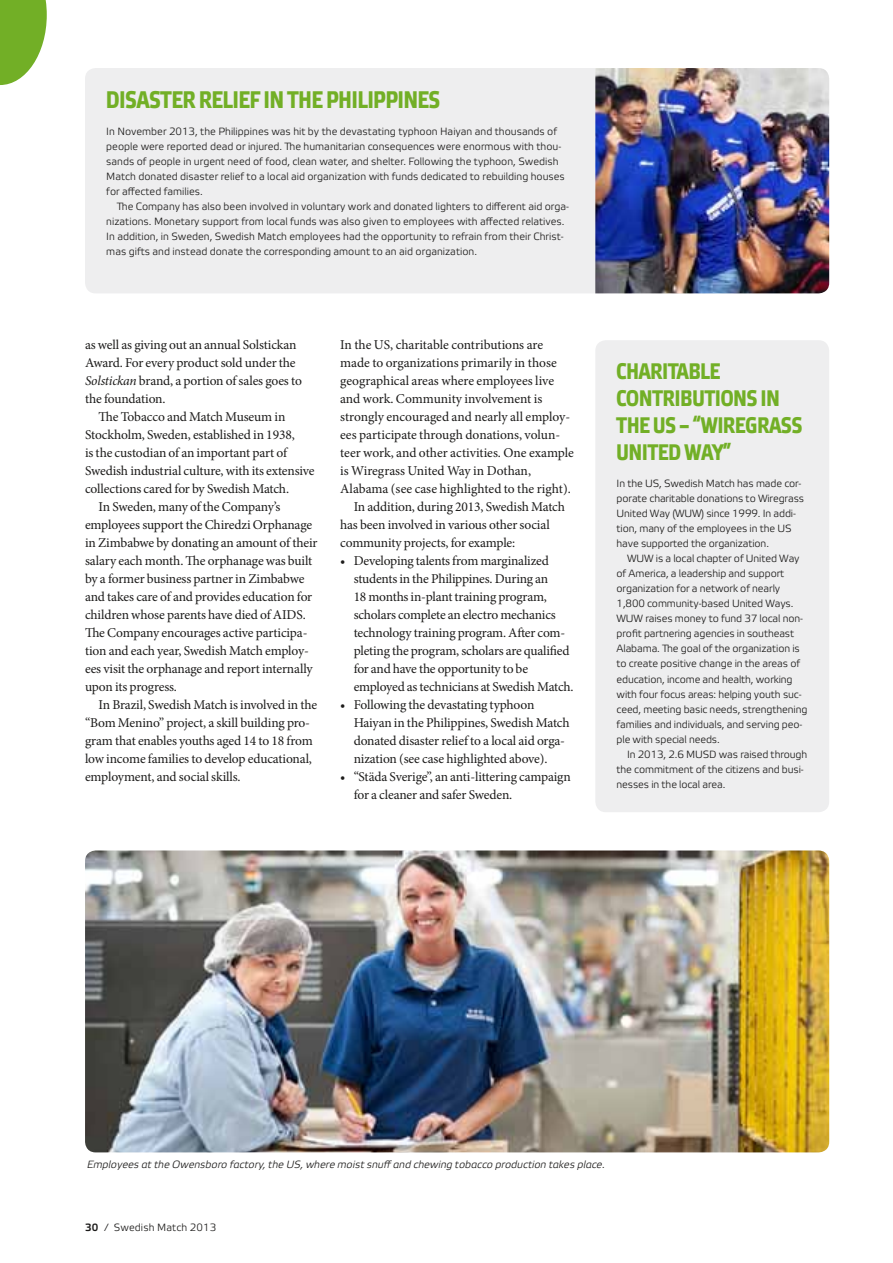
<style>
.page{position:relative;width:893px;height:1263px;background:#fff}
.page>*{position:absolute;margin:0;border:0;box-sizing:border-box;transform-origin:0 0}
.FaktaA_rubrik_1{font:700 24px "Etelka Narrow Text";color:#72af26}
.FaktaA_rubrik_1-2{font:700 22.5px/27px "Etelka Narrow Text";color:#72af26}
.Bröd_indrag{font:13.5px/18px "Minion Pro";letter-spacing:-.015em;color:#1c1b1a}
.Bröd_lista{font:13.5px/18px "Minion Pro";letter-spacing:-.015em;color:#1c1b1a}
.Bröd{font:13.5px/18px "Minion Pro";letter-spacing:-.005em;color:#1c1b1a}
.Fakta_bröd_indrag{font:10.5px/15px "Etelka Light Pro";letter-spacing:-.01em;color:#1c1b1a}
.Fakta_bröd{font:10.5px/15px "Etelka Light Pro";color:#1c1b1a}
.t1{font:italic 10.5px "Etelka Light Pro";color:#1c1b1a}
.Fakta_bröd_indrag-2{font:10.5px "Etelka Light Pro";letter-spacing:.01em;color:#1c1b1a}
.s1{font-style:italic}
.s2{font-weight:700}
</style>
<div class="page">
<img style="left:85px;top:850px;width:744px;height:302px">
<div style="left:595px;top:340px;width:234px;height:472px;background:#eeeeef;border-radius:11px"></div>
<div style="left:85px;top:68px;width:510px;height:225px;background:#eeeeef"></div>
<img style="left:595px;top:68px;width:234px;height:225px">
<svg style="left:0;top:0;width:47px;height:85px"></svg>
<h2 class="FaktaA_rubrik_1" style="left:106px;top:85px;width:335px">DISASTER RELIEF IN THE PHILIPPINES</h2>
<p class="Fakta_bröd" style="left:106px;top:125px;width:460px">In November 2013, the Philippines was hit by the devastating typhoon Haiyan and thousands of people were reported dead or injured. The humanitarian consequences were enormous with thou&shy;sands of people in urgent need of food, clean water, and shelter. Following the typhoon, Swedish Match donated disaster relief to a local aid organization with funds dedicated to rebuilding houses for affected families.</p>
<p class="Fakta_bröd_indrag" style="left:106px;top:200px;width:464px;text-indent:10px">The Company has also been involved in voluntary work and donated lighters to different aid orga&shy;nizations. Monetary support from local funds was also given to employees with affected relatives.<br>In addition, in Sweden, Swedish Match employees had the opportunity to refrain from their Christ&shy;mas gifts and instead donate the corresponding amount to an aid organization.</p>
<p class="Bröd_indrag" style="left:85px;top:336px;width:218px">as well as giving out an annual Solstickan Award. For every product sold under the <span class="s1">Solstickan</span> brand, a portion of sales goes to the foundation.</p>
<p class="Bröd_indrag" style="left:85px;top:408px;width:231px;text-indent:14px">The Tobacco and Match Museum in Stockholm, Sweden, established in 1938,<br>is the custodian of an important part of Swedish industrial culture, with its extensive collections cared for by Swedish Match.</p>
<p class="Bröd_indrag" style="left:85px;top:498px;width:234px;text-indent:14px">In Sweden, many of the Company’s employees support the Chiredzi Orphanage in Zimbabwe by donating an amount of their salary each month. The orphanage was built by a former business partner in Zimbabwe and takes care of and provides education for children whose parents have died of AIDS.<br>The Company encourages active participa&shy;tion and each year, Swedish Match employ&shy;ees visit the orphanage and report internally upon its progress.</p>
<p class="Bröd_indrag" style="left:85px;top:696px;width:234px;text-indent:14px">In Brazil, Swedish Match is involved in the “Bom Menino” project, a skill building pro&shy;gram that enables youths aged 14 to 18 from low income families to develop educational, employment, and social skills.</p>
<p class="Bröd" style="left:340px;top:336px;width:235px">In the US, charitable contributions are made to organizations primarily in those geographical areas where employees live and work. Community involvement is strongly encouraged and nearly all employ&shy;ees participate through donations, volun&shy;teer work, and other activities. One example is Wiregrass United Way in Dothan, Alabama (see case highlighted to the right).</p>
<p class="Bröd_indrag" style="left:340px;top:498px;width:226px;text-indent:14px">In addition, during 2013, Swedish Match has been involved in various other social community projects, for example:</p>
<p class="Bröd_lista" style="left:354px;top:552px;width:221px;text-indent:-14px">• Developing talents from marginalized students in the Philippines. During an<br>18 months in-plant training program, scholars complete an electro mechanics technology training program. After com&shy;pleting the program, scholars are qualified for and have the opportunity to be employed as technicians at Swedish Match.</p>
<p class="Bröd_lista" style="left:354px;top:696px;width:217px;text-indent:-14px">• Following the devastating typhoon Haiyan in the Philippines, Swedish Match donated disaster relief to a local aid orga&shy;nization (see case highlighted above).</p>
<p class="Bröd_lista" style="left:354px;top:768px;width:219px;text-indent:-14px">• “Städa Sverige”, an anti-littering campaign for a cleaner and safer Sweden.</p>
<h2 class="FaktaA_rubrik_1-2" style="left:617px;top:358px;width:187px">CHARITABLE<br>CONTRIBUTIONS IN<br>THE US – “WIREGRASS<br>UNITED WAY”</h2>
<p class="Fakta_bröd" style="left:617px;top:477px;width:189px">In the US, Swedish Match has made cor&shy;porate charitable donations to Wiregrass United Way (WUW) since 1999. In addi&shy;tion, many of the employees in the US have supported the organization.</p>
<p class="Fakta_bröd_indrag" style="left:617px;top:552px;width:192px;text-indent:10px">WUW is a local chapter of United Way of America, a leadership and support organization for a network of nearly 1,800 community-based United Ways.<br>WUW raises money to fund 37 local non&shy;profit partnering agencies in southeast Alabama. The goal of the organization is to create positive change in the areas of education, income and health, working with four focus areas: helping youth suc&shy;ceed, meeting basic needs, strengthening families and individuals, and serving peo&shy;ple with special needs.</p>
<p class="Fakta_bröd_indrag" style="left:617px;top:747px;width:192px;text-indent:10px">In 2013, 2.6 MUSD was raised through the commitment of the citizens and busi&shy;nesses in the local area.</p>
<p class="t1" style="left:87px;top:1159px;width:519px">Employees at the Owensboro factory, the US, where moist snuff and chewing tobacco production takes place.</p>
<p class="Fakta_bröd_indrag-2" style="left:85px;top:1222px;width:133px"><span class="s2">30</span> / Swedish Match 2013</p>
</div>
